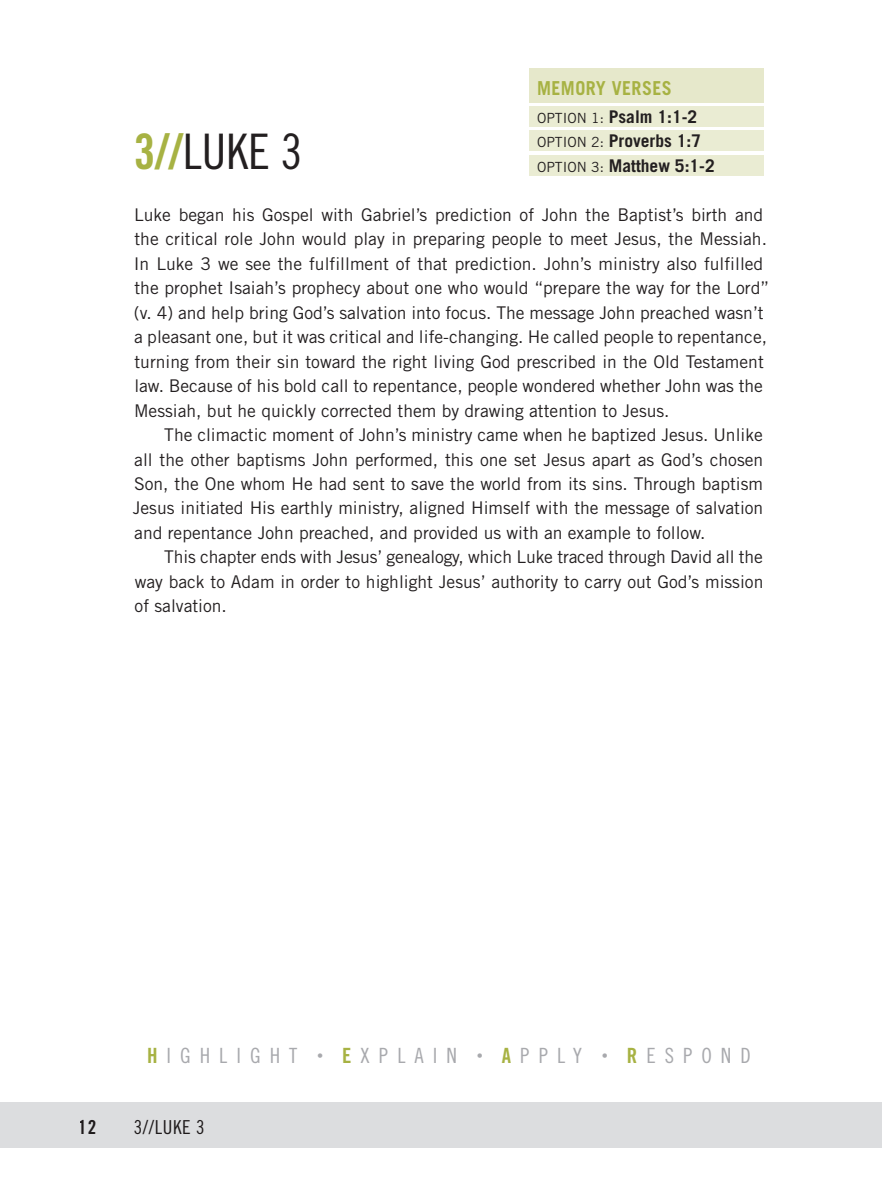
<style>
.page{position:relative;width:882px;height:1197px;background:#fff}
.page>*{position:absolute;margin:0;border:0;box-sizing:border-box;transform-origin:0 0}
.t1{font:49px "Trade Gothic LT Std Cn 18";color:#231f20}
.t2{font:21px "Trade Gothic LT Std Cn 18";letter-spacing:.43em;color:#a8a9ad}
.t3{font:700 19.25px "Trade Gothic LT Std";letter-spacing:.025em;color:#a7b243;scale:.93 1}
.t4{font:19.25px "Trade Gothic LT Std Cn 18";color:#231f20}
.t5{font:19.25px "Trade Gothic LT Std Bd Cn 20";color:#231f20}
.t6{font:17.5px/24.5px "Trade Gothic LT Std";color:#231f20;text-align:justify}
.t7{font:700 17.5px/24.5px "Trade Gothic LT Std";color:#231f20}
.s1{font-weight:400;font-size:14px}
.s2{font-family:"Trade Gothic LT Std Bd Cn 20";color:#a7b243}
</style>
<div class="page">
<div style="left:529px;top:68px;width:235px;height:35px;background:#e6e8cb"></div>
<div style="left:529px;top:106px;width:235px;height:21px;background:#eaecd3"></div>
<div style="left:529px;top:131px;width:235px;height:20px;background:#eaecd3"></div>
<div style="left:529px;top:155px;width:235px;height:21px;background:#eaecd3"></div>
<div style="left:0;top:1102px;width:882px;height:46px;background:#dcdddf"></div>
<p class="t3" style="left:537px;top:76px;width:147px">MEMORY VERSES</p>
<p class="t7" style="left:537px;top:104px;width:179px"><span class="s1">OPTION 1:</span> Psalm 1:1-2<br><span class="s1">OPTION 2:</span> Proverbs 1:7<br><span class="s1">OPTION 3:</span> Matthew 5:1-2</p>
<h1 class="t1" style="left:134px;top:123px;width:170px"><span class="s2">3//</span>LUKE 3</h1>
<p class="t6" style="left:134px;top:202px;width:637px;text-align:left">Luke began his Gospel with Gabriel’s prediction of John the Baptist’s birth and the critical role John would play in preparing people to meet Jesus, the Messiah.<br>In Luke 3 we see the fulfillment of that prediction. John’s ministry also fulfilled the prophet Isaiah’s prophecy about one who would “prepare the way for the Lord” (v. 4) and help bring God’s salvation into focus. The message John preached wasn’t a pleasant one, but it was critical and life-changing. He called people to repentance, turning from their sin toward the right living God prescribed in the Old Testament law. Because of his bold call to repentance, people wondered whether John was the Messiah, but he quickly corrected them by drawing attention to Jesus.</p>
<p class="t6" style="left:133px;top:422px;width:632px;text-indent:32px">The climactic moment of John’s ministry came when he baptized Jesus. Unlike all the other baptisms John performed, this one set Jesus apart as God’s chosen Son, the One whom He had sent to save the world from its sins. Through baptism Jesus initiated His earthly ministry, aligned Himself with the message of salvation and repentance John preached, and provided us with an example to follow.</p>
<p class="t6" style="left:135px;top:545px;width:630px;text-indent:30px">This chapter ends with Jesus’ genealogy, which Luke traced through David all the way back to Adam in order to highlight Jesus’ authority to carry out God’s mission of salvation.</p>
<p class="t2" style="left:147px;top:1044px;width:605px"><span class="s2">H</span>IGHLIGHT <sup>•</sup> <span class="s2">E</span>XPLAIN <sup>•</sup> <span class="s2">A</span>PPLY <sup>•</sup> <span class="s2">R</span>ESPOND</p>
<p class="t5" style="left:79px;top:1115px;width:19px">12</p>
<p class="t4" style="left:134px;top:1116px;width:39px">3//Luke</p>
<p class="t4" style="left:196px;top:1116px;width:10px">3</p>
</div>
